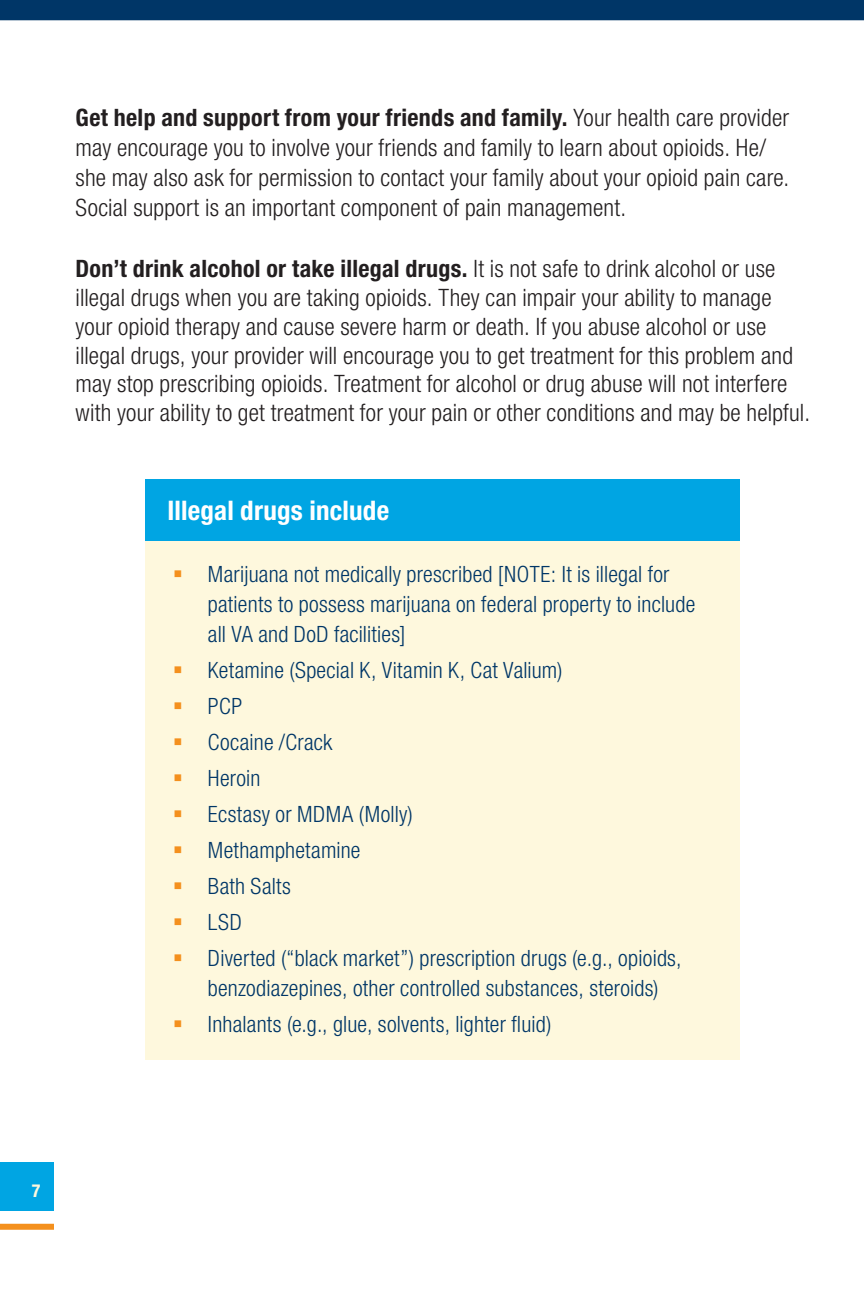
<style>
.page{position:relative;width:864px;height:1296px;background:#fff}
.page>*{position:absolute;margin:0;border:0;box-sizing:border-box;transform-origin:0 0}
.t1{font:700 condensed 27px "Helvetica Neue LT Std";letter-spacing:.01em;color:#fff}
.t2{font:300 condensed 24px/28.8px "Helvetica Neue LT Std";letter-spacing:.01em;color:#231f20}
.t3{font:300 condensed 22.5px/36px "Helvetica Neue LT Std";letter-spacing:.01em;color:#003667}
.t4{font:700 condensed 18px "Helvetica Neue LT Std";color:#fef8dd}
.s1{font-weight:700}
</style>
<div class="page">
<div style="left:0;top:1162px;width:54px;height:48px;background:#00a5e3"></div>
<div style="left:0;top:1224px;width:54px;height:6px;background:#f4901d"></div>
<div style="left:146px;top:479px;width:594px;height:62px;background:#00a5e3"></div>
<div style="left:146px;top:541px;width:594px;height:519px;background:#fef8dd"></div>
<div style="left:0;top:0;width:864px;height:20px;background:#003667"></div>
<p class="t2" style="left:76px;top:102px;width:715px;line-height:30px"><span class="s1">Get help and support from your friends and family.</span> Your health care provider may encourage you to involve your friends and family to learn about opioids. He/ she may also ask for permission to contact your family about your opioid pain care.<br>Social support is an important component of pain management.</p>
<p class="t2" style="left:76px;top:254px;width:736px"><span class="s1">Don’t drink alcohol or take illegal drugs.</span> It is not safe to drink alcohol or use illegal drugs when you are taking opioids. They can impair your ability to manage your opioid therapy and cause severe harm or death. If you abuse alcohol or use illegal drugs, your provider will encourage you to get treatment for this problem and may stop prescribing opioids. Treatment for alcohol or drug abuse will not interfere with your ability to get treatment for your pain or other conditions and may be helpful.</p>
<p class="t1" style="left:167px;top:494px;width:223px">Illegal drugs include</p>
<p class="t3" style="left:208px;top:559px;width:489px;line-height:30px">Marijuana not medically prescribed [NOTE: It is illegal for patients to possess marijuana on federal property to include all VA and DoD facilities]</p>
<p class="t3" style="left:208px;top:652px;width:475px">Ketamine (Special K, Vitamin K, Cat Valium)<br>PCP<br>Cocaine /Crack<br>Heroin<br>Ecstasy or MDMA (Molly)<br>Methamphetamine<br>Bath Salts<br>LSD<br>Diverted (“black market”) prescription drugs (e.g., opioids,</p>
<p class="t3" style="left:208px;top:970px;width:452px">benzodiazepines, other controlled substances, steroids)<br>Inhalants (e.g., glue, solvents, lighter fluid)</p>
<p class="t4" style="left:32px;top:1179px;width:10px">7</p>
</div>
